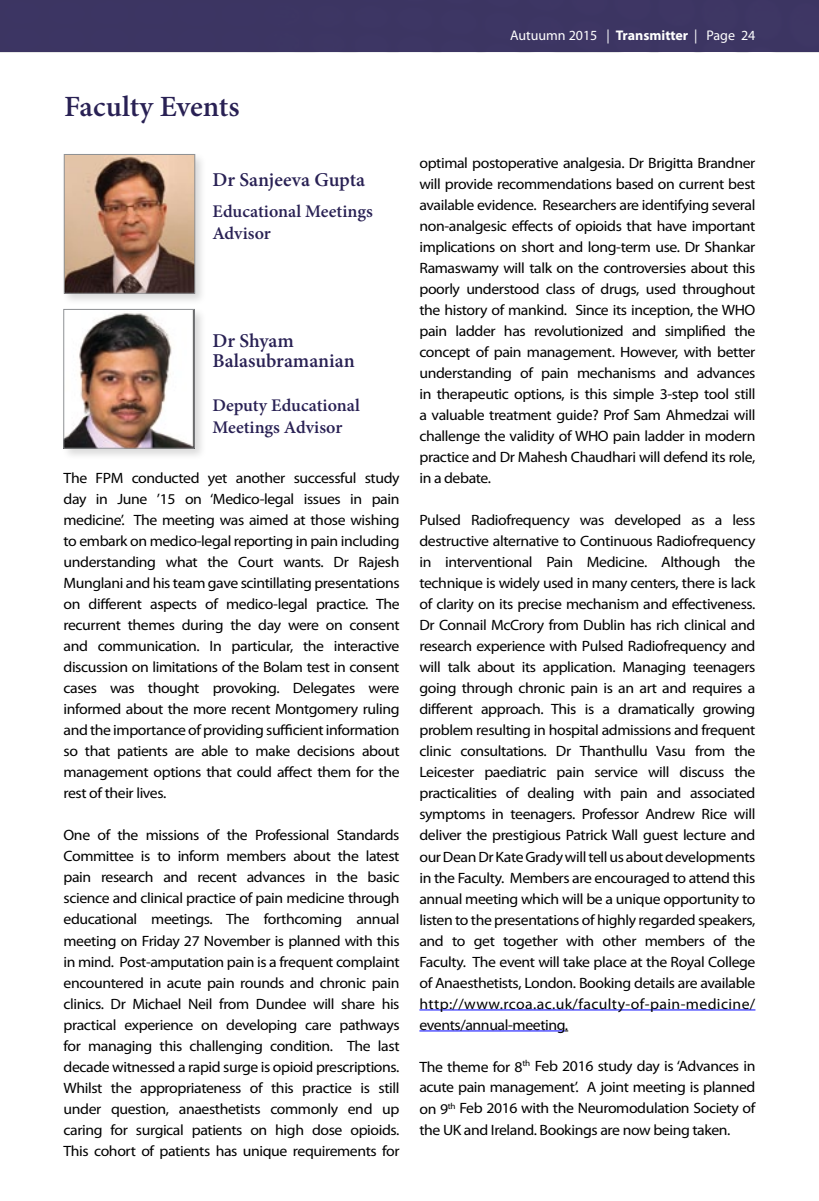
<style>
.page{position:relative;width:819px;height:1201px;background:#fff}
.page>*{position:absolute;margin:0;border:0;box-sizing:border-box;transform-origin:0 0}
.t1{font:700 28.88px "Adobe Hebrew";letter-spacing:-.005em;color:#292154}
.t2{font:700 19.25px/20.8px "Adobe Hebrew";color:#292154}
.t3{font:700 17.5px/22.6px "Adobe Hebrew";color:#292154}
.t4{font:15.05px/21px "Myriad Pro";letter-spacing:-.025em;color:#000;text-align:justify;scale:1.05 1}
.t5{font:14px "Myriad Pro";color:#fff}
.s1{font-weight:700}
</style>
<div class="page">
<div style="left:0;top:0;width:819px;height:52px;background:#3c3563"></div>
<hr style="left:419px;top:1009px;width:336px;height:1px;background:#00f">
<hr style="left:419px;top:1030px;width:146px;height:1px;background:#00f">
<div style="left:62px;top:152px;width:145px;height:154px;background:#000;opacity:.15"></div>
<img style="left:66px;top:156px;width:127px;height:135px">
<div style="left:64px;top:154px;width:131px;height:139px;border:1px solid #8f9194"></div>
<div style="left:62px;top:307px;width:144px;height:153px;background:#000;opacity:.15"></div>
<img style="left:65px;top:311px;width:127px;height:135px">
<div style="left:63px;top:309px;width:131px;height:139px;border:1px solid #8f9194"></div>
<p class="t5" style="left:510px;top:27px;width:247px">Autuumn 2015 | <span class="s1">Transmitter</span> | Page 24</p>
<h1 class="t1" style="left:64px;top:89px;width:177px">Faculty Events</h1>
<p class="t2" style="left:212px;top:169px;width:154px">Dr Sanjeeva Gupta</p>
<p class="t3" style="left:212px;top:200px;width:162px">Educational Meetings<br>Advisor</p>
<p class="t2" style="left:212px;top:330px;width:144px">Dr Shyam<br>Balasubramanian</p>
<p class="t3" style="left:212px;top:394px;width:149px">Deputy Educational<br>Meetings Advisor</p>
<p class="t4" style="left:63px;top:467px;width:321px">The FPM conducted yet another successful study day in June ’15 on ‘Medico-legal issues in pain medicine’. The meeting was aimed at those wishing to embark on medico-legal reporting in pain including understanding what the Court wants. Dr Rajesh Munglani and his team gave scintillating presentations on different aspects of medico-legal practice. The recurrent themes during the day were on consent and communication. In particular, the interactive discussion on limitations of the Bolam test in consent cases was thought provoking. Delegates were informed about the more recent Montgomery ruling and the importance of providing sufficient information so that patients are able to make decisions about management options that could affect them for the rest of their lives.</p>
<p class="t4" style="left:63px;top:824px;width:321px">One of the missions of the Professional Standards Committee is to inform members about the latest pain research and recent advances in the basic science and clinical practice of pain medicine through educational meetings. The forthcoming annual meeting on Friday 27 November is planned with this in mind. Post-amputation pain is a frequent complaint encountered in acute pain rounds and chronic pain clinics. Dr Michael Neil from Dundee will share his practical experience on developing care pathways for managing this challenging condition. The last decade witnessed a rapid surge is opioid prescriptions.<br>Whilst the appropriateness of this practice is still under question, anaesthetists commonly end up caring for surgical patients on high dose opioids.<br>This cohort of patients has unique requirements for</p>
<p class="t4" style="left:419px;top:152px;width:321px">optimal postoperative analgesia. Dr Brigitta Brandner will provide recommendations based on current best available evidence. Researchers are identifying several non-analgesic effects of opioids that have important implications on short and long-term use. Dr Shankar Ramaswamy will talk on the controversies about this poorly understood class of drugs, used throughout the history of mankind. Since its inception, the WHO pain ladder has revolutionized and simplified the concept of pain management. However, with better understanding of pain mechanisms and advances in therapeutic options, is this simple 3-step tool still a valuable treatment guide? Prof Sam Ahmedzai will challenge the validity of WHO pain ladder in modern practice and Dr Mahesh Chaudhari will defend its role, in a debate.</p>
<p class="t4" style="left:419px;top:509px;width:321px">Pulsed Radiofrequency was developed as a less destructive alternative to Continuous Radiofrequency in interventional Pain Medicine. Although the technique is widely used in many centers, there is lack of clarity on its precise mechanism and effectiveness.<br>Dr Connail McCrory from Dublin has rich clinical and research experience with Pulsed Radiofrequency and will talk about its application. Managing teenagers going through chronic pain is an art and requires a different approach. This is a dramatically growing problem resulting in hospital admissions and frequent clinic consultations. Dr Thanthullu Vasu from the Leicester paediatric pain service will discuss the practicalities of dealing with pain and associated symptoms in teenagers. Professor Andrew Rice will deliver the prestigious Patrick Wall guest lecture and our Dean Dr Kate Grady will tell us about developments in the Faculty. Members are encouraged to attend this annual meeting which will be a unique opportunity to listen to the presentations of highly regarded speakers, and to get together with other members of the Faculty. The event will take place at the Royal College of Anaesthetists, London. Booking details are available http://www.rcoa.ac.uk/faculty-of-pain-medicine/ events/annual-meeting.</p>
<p class="t4" style="left:419px;top:1055px;width:321px">The theme for 8<sup>th</sup> Feb 2016 study day is ‘Advances in acute pain management’. A joint meeting is planned on 9<sup>th</sup> Feb 2016 with the Neuromodulation Society of the UK and Ireland. Bookings are now being taken.</p>
</div>
